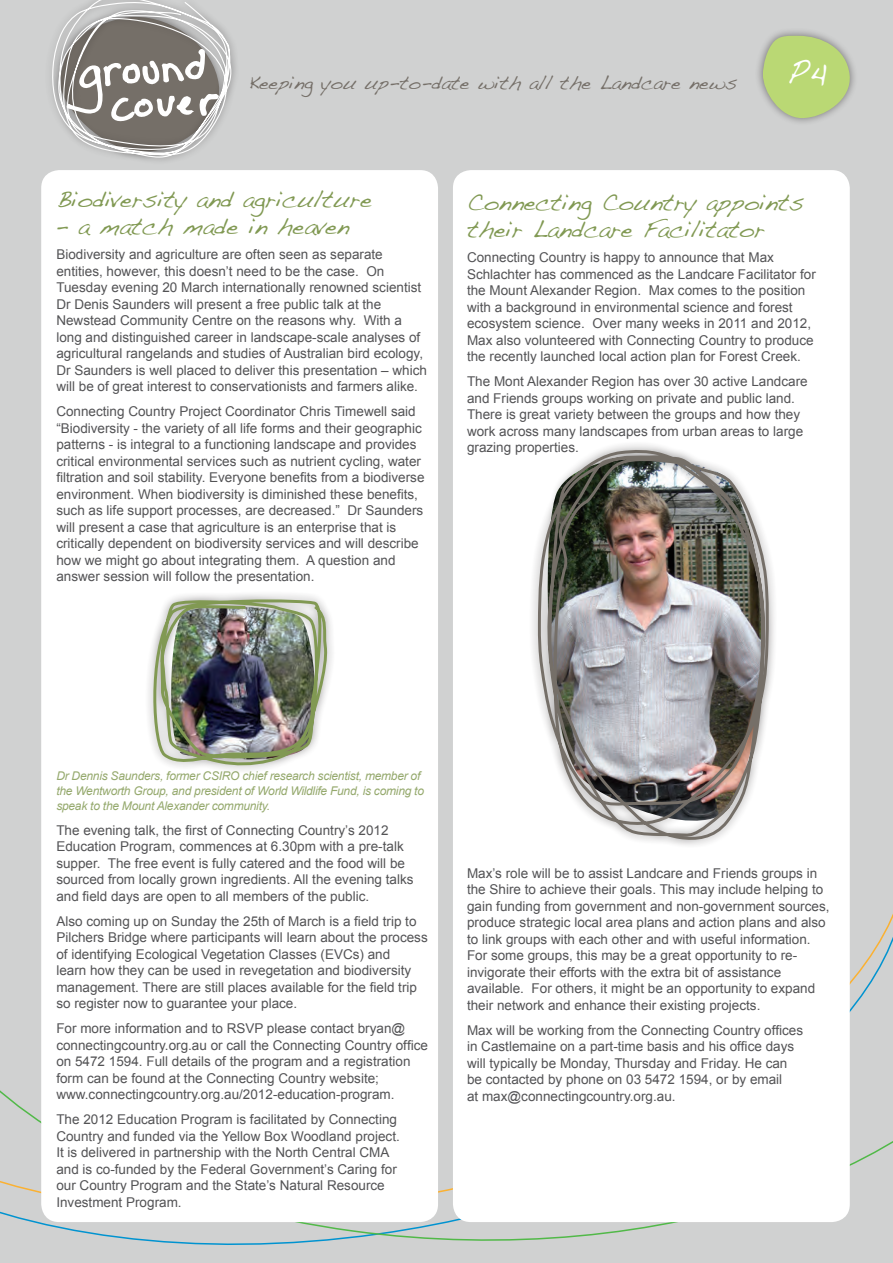
<style>
.page{position:relative;width:893px;height:1263px;background:#fff}
.page>*{position:absolute;margin:0;border:0;box-sizing:border-box;transform-origin:0 0}
.heading{font:24px/27px "Handwriting Dakota";color:#819953}
.t1{font:19.5px "Handwriting Dakota";color:#756f68}
.text{font:13.5px/16.5px "Arial";color:#535355}
.t2{font:italic 12px/15px "Arial";letter-spacing:-.02em;color:#95a96d}
</style>
<div class="page">
<div style="left:0;top:0;width:893px;height:764px;background:#d0d1d1"></div>
<div style="left:0;top:806px;width:893px;height:158px;background:#d0d1d1"></div>
<div style="left:0;top:964px;width:893px;height:299px;background:#d0d1d1"></div>
<div style="left:755px;top:28px;width:103px;height:98px;background:#231f20;opacity:.5"></div>
<div style="left:44px;top:0;width:195px;height:166px;background:#d0d1d1"></div>
<div style="left:41px;top:170px;width:397px;height:1052px;background:#fff;border-radius:18px"></div>
<div style="left:453px;top:170px;width:397px;height:1052px;background:#fff;border-radius:18px"></div>
<svg style="left:51px;top:0;width:185px;height:158px"></svg>
<div style="left:144px;top:590px;width:192px;height:184px;background:#231f20;opacity:.5"></div>
<img style="left:144px;top:596px;width:184px;height:176px">
<div style="left:528px;top:440px;width:249px;height:408px;background:#231f20;opacity:.5"></div>
<svg style="left:536px;top:447px;width:234px;height:816px"></svg>
<svg style="left:763px;top:35px;width:89px;height:83px;background:#bbd286"></svg>
<p class="t1" style="left:249px;top:71px;width:490px">Keeping you up-to-date with all the Landcare news</p>
<p class="heading" style="left:56px;top:185px;width:317px">Biodiversity and agriculture</p>
<p class="heading" style="left:56px;top:212px;width:294px">– a match made in heaven</p>
<p class="text" style="left:56px;top:246px;width:372px">Biodiversity and agriculture are often seen as separate entities, however, this doesn’t need to be the case. On Tuesday evening 20 March internationally renowned scientist Dr Denis Saunders will present a free public talk at the Newstead Community Centre on the reasons why. With a long and distinguished career in landscape-scale analyses of agricultural rangelands and studies of Australian bird ecology, Dr Saunders is well placed to deliver this presentation – which will be of great interest to conservationists and farmers alike.</p>
<p class="text" style="left:56px;top:403px;width:370px">Connecting Country Project Coordinator Chris Timewell said “Biodiversity - the variety of all life forms and their geographic patterns - is integral to a functioning landscape and provides critical environmental services such as nutrient cycling, water filtration and soil stability. Everyone benefits from a biodiverse environment. When biodiversity is diminished these benefits, such as life support processes, are decreased.” Dr Saunders will present a case that agriculture is an enterprise that is critically dependent on biodiversity services and will describe how we might go about integrating them. A question and answer session will follow the presentation.</p>
<p class="heading" style="left:467px;top:189px;width:338px">Connecting Country appoints their Landcare Facilitator</p>
<p class="text" style="left:467px;top:250px;width:350px">Connecting Country is happy to announce that Max Schlachter has commenced as the Landcare Facilitator for the Mount Alexander Region. Max comes to the position with a background in environmental science and forest ecosystem science. Over many weeks in 2011 and 2012, Max also volunteered with Connecting Country to produce the recently launched local action plan for Forest Creek.</p>
<p class="text" style="left:467px;top:374px;width:342px">The Mont Alexander Region has over 30 active Landcare and Friends groups working on private and public land.<br>There is great variety between the groups and how they work across many landscapes from urban areas to large grazing properties.</p>
<p class="t2" style="left:56px;top:768px;width:369px">Dr Dennis Saunders, former CSIRO chief research scientist, member of the Wentworth Group, and president of World Wildlife Fund, is coming to speak to the Mount Alexander community.</p>
<p class="text" style="left:56px;top:822px;width:359px">The evening talk, the first of Connecting Country’s 2012<br>Education Program, commences at 6.30pm with a pre-talk supper. The free event is fully catered and the food will be sourced from locally grown ingredients. All the evening talks and field days are open to all members of the public.</p>
<p class="text" style="left:56px;top:913px;width:373px">Also coming up on Sunday the 25th of March is a field trip to Pilchers Bridge where participants will learn about the process of identifying Ecological Vegetation Classes (EVCs) and<br>learn how they can be used in revegetation and biodiversity management. There are still places available for the field trip so register now to guarantee your place.</p>
<p class="text" style="left:56px;top:1020px;width:373px">For more information and to RSVP please contact bryan@ connectingcountry.org.au or call the Connecting Country office on 5472 1594. Full details of the program and a registration form can be found at the Connecting Country website; www.connectingcountry.org.au/2012-education-program.</p>
<p class="text" style="left:56px;top:1111px;width:345px">The 2012 Education Program is facilitated by Connecting Country and funded via the Yellow Box Woodland project.<br>It is delivered in partnership with the North Central CMA and is co-funded by the Federal Government’s Caring for our Country Program and the State’s Natural Resource Investment Program.</p>
<p class="text" style="left:467px;top:865px;width:364px">Max’s role will be to assist Landcare and Friends groups in the Shire to achieve their goals. This may include helping to gain funding from government and non-government sources, produce strategic local area plans and action plans and also to link groups with each other and with useful information.<br>For some groups, this may be a great opportunity to re&shy;invigorate their efforts with the extra bit of assistance available. For others, it might be an opportunity to expand their network and enhance their existing projects.</p>
<p class="text" style="left:467px;top:1022px;width:338px">Max will be working from the Connecting Country offices in Castlemaine on a part-time basis and his office days will typically be Monday, Thursday and Friday. He can be contacted by phone on 03 5472 1594, or by email<br>at max@connectingcountry.org.au.</p>
</div>
